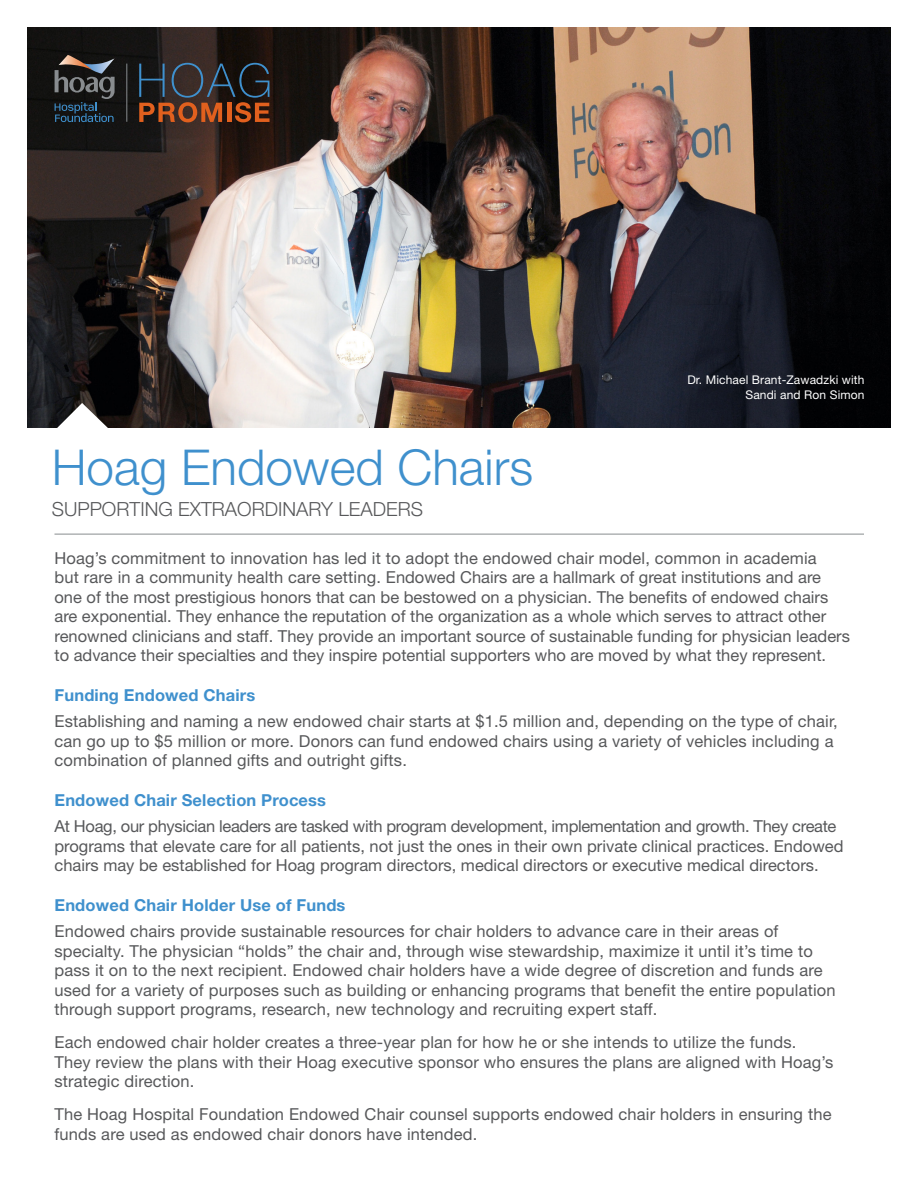
<style>
.page{position:relative;width:918px;height:1188px;background:#fff}
.page>*{position:absolute;margin:0;border:0;box-sizing:border-box;transform-origin:0 0}
.t1{font:300 49.5px "Helvetica Neue LT Std";color:#3f90cd}
.t2{font:300 19.5px "Helvetica Neue LT Std";color:#57585a}
.body{font:16.5px/19.5px "Helvetica Neue LT Std";letter-spacing:.01em;color:#57585a}
.body-2{font:700 16.5px "Helvetica Neue LT Std";letter-spacing:.01em;color:#3f90cd}
.body-3{font:12px/15px "Helvetica Neue LT Std";letter-spacing:.01em;color:#fff;text-align:right}
</style>
<div class="page">
<img style="left:27px;top:27px;width:864px;height:401px">
<hr style="left:54px;top:534px;width:810px;height:1px;background:#888c8f">
<svg style="left:139px;top:63px;width:131px;height:59px;background:#48332b"></svg>
<svg style="left:55px;top:55px;width:60px;height:67px;background:#34393d"></svg>
<hr style="left:126px;top:64px;width:1px;height:58px;background:#888c8f">
<svg style="left:54px;top:403px;width:57px;height:25px"></svg>
<p class="body-3" style="left:687px;top:372px;width:179px">Dr. Michael Brant-Zawadzki with<br>Sandi and Ron Simon</p>
<p class="t1" style="left:52px;top:437px;width:483px">Hoag Endowed Chairs</p>
<p class="t2" style="left:52px;top:497px;width:373px">SUPPORTING EXTRAORDINARY LEADERS</p>
<p class="body" style="left:54px;top:548px;width:797px">Hoag’s commitment to innovation has led it to adopt the endowed chair model, common in academia<br>but rare in a community health care setting. Endowed Chairs are a hallmark of great institutions and are one of the most prestigious honors that can be bestowed on a physician. The benefits of endowed chairs are exponential. They enhance the reputation of the organization as a whole which serves to attract other renowned clinicians and staff. They provide an important source of sustainable funding for physician leaders to advance their specialties and they inspire potential supporters who are moved by what they represent.</p>
<p class="body-2" style="left:54px;top:685px;width:202px">Funding Endowed Chairs</p>
<p class="body" style="left:54px;top:712px;width:785px">Establishing and naming a new endowed chair starts at $1.5 million and, depending on the type of chair, can go up to $5 million or more. Donors can fund endowed chairs using a variety of vehicles including a combination of planned gifts and outright gifts.</p>
<p class="body-2" style="left:54px;top:790px;width:273px">Endowed Chair Selection Process</p>
<p class="body" style="left:54px;top:817px;width:791px">At Hoag, our physician leaders are tasked with program development, implementation and growth. They create programs that elevate care for all patients, not just the ones in their own private clinical practices. Endowed chairs may be established for Hoag program directors, medical directors or executive medical directors.</p>
<p class="body-2" style="left:54px;top:895px;width:292px">Endowed Chair Holder Use of Funds</p>
<p class="body" style="left:54px;top:922px;width:783px">Endowed chairs provide sustainable resources for chair holders to advance care in their areas of specialty. The physician “holds” the chair and, through wise stewardship, maximize it until it’s time to pass it on to the next recipient. Endowed chair holders have a wide degree of discretion and funds are used for a variety of purposes such as building or enhancing programs that benefit the entire population through support programs, research, new technology and recruiting expert staff.</p>
<p class="body" style="left:54px;top:1033px;width:780px">Each endowed chair holder creates a three-year plan for how he or she intends to utilize the funds.<br>They review the plans with their Hoag executive sponsor who ensures the plans are aligned with Hoag’s strategic direction.</p>
<p class="body" style="left:54px;top:1105px;width:779px">The Hoag Hospital Foundation Endowed Chair counsel supports endowed chair holders in ensuring the funds are used as endowed chair donors have intended.</p>
</div>
